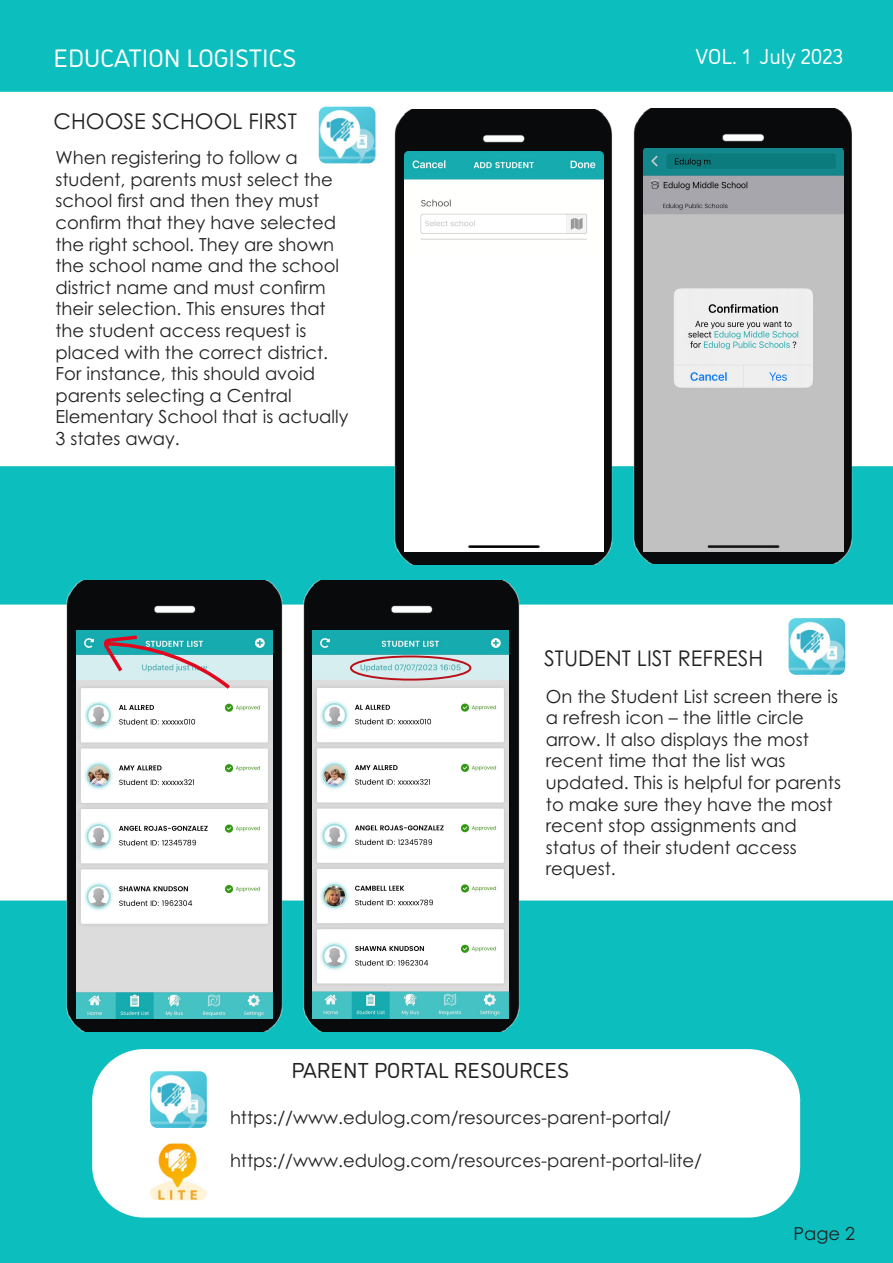
<style>
.page{position:relative;width:893px;height:1263px;background:#0dbebf}
.page>*{position:absolute;margin:0;border:0;box-sizing:border-box;transform-origin:0 0}
.t1{font:25.2px "DI Nosaur";color:#fff}
.t2{font:21.6px "Century Gothic Pro";color:#222}
.t3{font:21.6px "DI Nosaur";color:#222}
.t4{font:21.6px "DI Nosaur";color:#fff}
.t5{font:18px/21.6px "Century Gothic Pro";color:#222}
</style>
<div class="page">
<div style="left:0;top:604px;width:893px;height:296px;background:#fff"></div>
<img style="left:56px;top:581px;width:474px;height:450px">
<div style="left:0;top:92px;width:893px;height:374px;background:#fff"></div>
<img style="left:384px;top:109px;width:240px;height:456px">
<img style="left:624px;top:108px;width:239px;height:455px">
<img style="left:405px;top:152px;width:198px;height:399px">
<img style="left:643px;top:149px;width:200px;height:402px">
<img style="left:77px;top:630px;width:196px;height:389px">
<img style="left:313px;top:630px;width:195px;height:389px">
<svg style="left:102px;top:633px;width:132px;height:59px;background:#9ec2c6"></svg>
<div style="left:92px;top:1049px;width:708px;height:168px;background:#fff"></div>
<img style="left:319px;top:107px;width:56px;height:56px">
<img style="left:788px;top:618px;width:57px;height:57px">
<img style="left:150px;top:1071px;width:57px;height:57px">
<img style="left:150px;top:1143px;width:57px;height:57px">
<div style="left:350px;top:655px;width:121px;height:25px;border:2px solid #ba0f16;border-radius:50%"></div>
<h1 class="t1" style="left:54px;top:40px;width:244px">EDUCATION LOGISTICS</h1>
<p class="t2" style="left:54px;top:108px;width:245px">CHOOSE SCHOOL FIRST</p>
<p class="t5" style="left:55px;top:147px;width:294px">When registering to follow a student, parents must select the school first and then they must confirm that they have selected the right school. They are shown the school name and the school district name and must confirm their selection. This ensures that the student access request is placed with the correct district.<br>For instance, this should avoid parents selecting a Central<br>Elementary School that is actually<br>3 states away.</p>
<p class="t4" style="left:695px;top:41px;width:149px">VOL. 1 July 2023</p>
<p class="t2" style="left:544px;top:645px;width:221px">STUDENT LIST REFRESH</p>
<p class="t5" style="left:546px;top:685px;width:297px">On the Student List screen there is a refresh icon – the little circle arrow. It also displays the most recent time that the list was updated. This is helpful for parents to make sure they have the most recent stop assignments and status of their student access request.</p>
<p class="t3" style="left:291px;top:1054px;width:279px">PARENT PORTAL RESOURCES</p>
<p class="t5" style="left:230px;top:1106px;width:443px">https://www.edulog.com/resources-parent-portal/</p>
<p class="t5" style="left:230px;top:1149px;width:474px">https://www.edulog.com/resources-parent-portal-lite/</p>
<p class="t5" style="left:793px;top:1222px;width:63px">Page 2</p>
</div>
